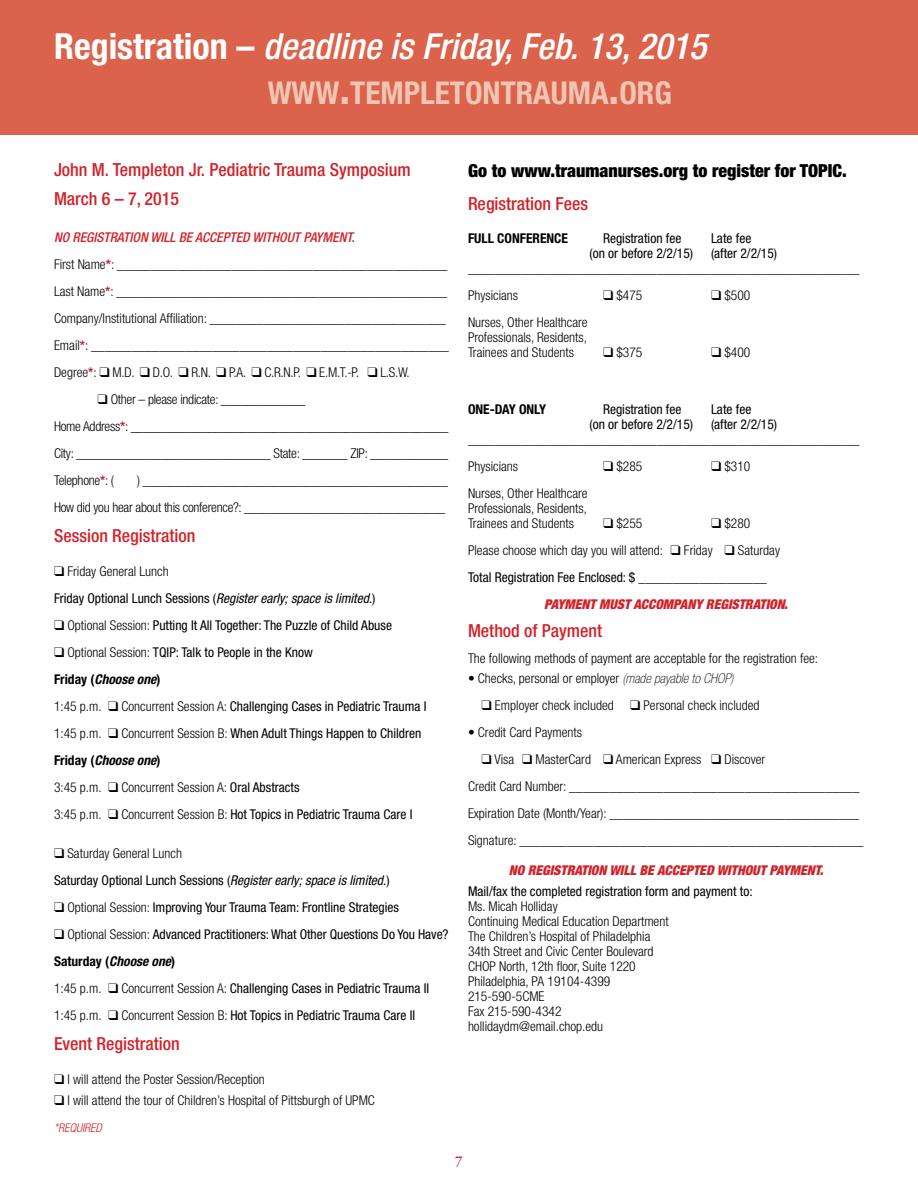
<style>
.page{position:relative;width:918px;height:1188px;background:#fff}
.page>*{position:absolute;margin:0;border:0;box-sizing:border-box;transform-origin:0 0}
.t1{font:italic 500 condensed 36px "Helvetica Neue";color:#fff}
.t2{font:700 condensed 31.5px "Helvetica Neue";color:#f0c5b4}
.t3{font:500 condensed 18px/29.2px "Helvetica Neue";color:#d2232a}
.t4{font:900 condensed 18px "Helvetica Neue";color:#000}
.t5{font:600 15px "Adobe Garamond";color:#d2232a}
.t6{font:300 condensed 13.5px/27px "Helvetica Neue";color:#000}
.t7{font:condensed 13.5px/27px "Helvetica Neue";color:#000}
.t8{font:300 condensed 13.5px/27px "Helvetica Neue";letter-spacing:-.02em;color:#000}
.t9{font:italic 900 condensed 13.5px "Helvetica Neue";color:#d2232a}
.t10{font:700 condensed 13.5px "Helvetica Neue";color:#000}
.t11{font:italic 300 condensed 12px "Helvetica Neue";color:#d2232a}
.s1{font-weight:700;font-style:normal}
.s2{font-size:45px}
.s3{font-weight:500;font-style:italic;color:#d2232a}
.s4{font-weight:700;color:#d2232a}
.s5{font-weight:300}
.s6{font-style:italic}
.s7{font-weight:700}
.s8{font-weight:700;font-style:italic}
.s9{font-weight:400}
.s10{font-weight:100;font-style:italic}
</style>
<div class="page">
<div style="left:0;top:0;width:918px;height:135px;background:#db634b"></div>
<h1 class="t1" style="left:54px;top:25px;width:654px"><span class="s1">Registration –</span> deadline is Friday, Feb. 13, 2015</h1>
<h2 class="t2" style="left:268px;top:74px;width:406px">WWW<span class="s2">.</span>TEMPLETONTRAUMA<span class="s2">.</span>ORG</h2>
<h3 class="t3" style="left:54px;top:155px;width:358px">John M. Templeton Jr. Pediatric Trauma Symposium<br>March 6 – 7, 2015</h3>
<p class="t6" style="left:54px;top:224px;width:396px"><span class="s3">NO REGISTRATION WILL BE ACCEPTED WITHOUT PAYMENT.<br></span>First Name<span class="s4">*</span>: _________________________________________________ Last Name<span class="s4">*</span>: _________________________________________________ Company/Institutional Affiliation: ___________________________________ Email<span class="s4">*</span>: _____________________________________________________ Degree<span class="s4">*</span>: ❑ M.D. ❑ D.O. ❑ R.N. ❑ P.A. ❑ C.R.N.P. ❑ E.M.T.-P. ❑ L.S.W.</p>
<p class="t8" style="left:54px;top:386px;width:396px;text-indent:43px">❑ Other – please indicate: _____________<br>Home Address<span class="s4">*</span>: _________________________________________________ City: ______________________________ State: _______ ZIP: ____________ Telephone<span class="s4">*</span>: (</p>
<p class="t8" style="left:54px;top:467px;width:395px;text-align:right">) _______________________________________________<br>How did you hear about this conference?: _______________________________</p>
<h3 class="t3" style="left:54px;top:521px;width:143px">Session Registration</h3>
<p class="t7" style="left:54px;top:558px;width:323px">❑ <span class="s5">Friday General Lunch<br></span>Friday Optional Lunch Sessions (<span class="s6">Register early; space is limited</span>.)</p>
<p class="t7" style="left:54px;top:612px;width:340px">❑ <span class="s5">Optional Session:</span> Putting It All Together: The Puzzle of Child Abuse</p>
<p class="t7" style="left:54px;top:639px;width:374px">❑ <span class="s5">Optional Session:</span> TQIP: Talk to People in the Know<br><span class="s7">Friday (</span><span class="s8">Choose one</span><span class="s7">)<br></span><span class="s5">1:45 p.m.</span> ❑ <span class="s5">Concurrent Session A:</span> Challenging Cases in Pediatric Trauma I <span class="s5">1:45 p.m.</span> ❑ <span class="s5">Concurrent Session B:</span> When Adult Things Happen to Children <span class="s7">Friday (</span><span class="s8">Choose one</span><span class="s7">)<br></span><span class="s5">3:45 p.m.</span> ❑ <span class="s5">Concurrent Session A:</span> Oral Abstracts<br><span class="s5">3:45 p.m.</span> ❑ <span class="s5">Concurrent Session B:</span> Hot Topics in Pediatric Trauma Care I</p>
<p class="t7" style="left:54px;top:840px;width:337px">❑ <span class="s5">Saturday General Lunch<br></span>Saturday Optional Lunch Sessions (<span class="s6">Register early; space is limited</span>.)</p>
<p class="t7" style="left:54px;top:894px;width:347px">❑ <span class="s5">Optional Session:</span> Improving Your Trauma Team: Frontline Strategies</p>
<p class="t7" style="left:54px;top:921px;width:396px">❑ <span class="s5">Optional Session:</span> Advanced Practitioners: What Other Questions Do You Have?<br><span class="s7">Saturday (</span><span class="s8">Choose one</span><span class="s7">)<br></span><span class="s5">1:45 p.m.</span> ❑ <span class="s5">Concurrent Session A:</span> Challenging Cases in Pediatric Trauma II <span class="s5">1:45 p.m.</span> ❑ <span class="s5">Concurrent Session B:</span> Hot Topics in Pediatric Trauma Care II</p>
<h3 class="t3" style="left:54px;top:1029px;width:127px">Event Registration</h3>
<p class="t6" style="left:54px;top:1065px;width:212px">❑ I will attend the Poster Session/Reception</p>
<p class="t6" style="left:54px;top:1086px;width:322px">❑ I will attend the tour of Children’s Hospital of Pittsburgh of UPMC</p>
<p class="t11" style="left:54px;top:1120px;width:49px">*REQUIRED</p>
<h3 class="t4" style="left:468px;top:159px;width:380px">Go to www.traumanurses.org to register for TOPIC.</h3>
<h3 class="t3" style="left:468px;top:189px;width:122px">Registration Fees</h3>
<p class="t10" style="left:468px;top:230px;width:101px">FULL CONFERENCE</p>
<p class="t7" style="left:603px;top:224px;width:80px">Registration fee</p>
<p class="t7" style="left:711px;top:224px;width:42px">Late fee</p>
<p class="t7" style="left:590px;top:239px;width:105px">(on or before 2/2/15)</p>
<p class="t7" style="left:711px;top:239px;width:68px">(after 2/2/15)</p>
<p class="t6" style="left:468px;top:254px;width:393px">__________________________________________________________<br>Physicians</p>
<p class="t6" style="left:603px;top:281px;width:41px">❑ $475</p>
<p class="t6" style="left:711px;top:281px;width:41px">❑ $500</p>
<p class="t6" style="left:468px;top:314px;width:121px;line-height:15px;text-align:justify">Nurses, Other Healthcare Professionals, Residents, Trainees and Students</p>
<p class="t6" style="left:603px;top:338px;width:41px">❑ $375</p>
<p class="t6" style="left:711px;top:338px;width:41px">❑ $400</p>
<p class="t10" style="left:468px;top:401px;width:80px">ONE-DAY ONLY</p>
<p class="t7" style="left:603px;top:395px;width:80px">Registration fee</p>
<p class="t7" style="left:711px;top:395px;width:42px">Late fee</p>
<p class="t7" style="left:590px;top:410px;width:105px">(on or before 2/2/15)</p>
<p class="t7" style="left:711px;top:410px;width:68px">(after 2/2/15)</p>
<p class="t6" style="left:468px;top:425px;width:393px">__________________________________________________________<br>Physicians</p>
<p class="t6" style="left:603px;top:452px;width:41px">❑ $285</p>
<p class="t6" style="left:711px;top:452px;width:41px">❑ $310</p>
<p class="t6" style="left:468px;top:485px;width:121px;line-height:15px;text-align:justify">Nurses, Other Healthcare Professionals, Residents, Trainees and Students</p>
<p class="t6" style="left:468px;top:509px;width:314px;text-indent:243px">❑ $280<br>Please choose which day you will attend: ❑ Friday ❑ Saturday<br><span class="s9">Total Registration Fee Enclosed: $ ___________________</span></p>
<p class="t9" style="left:544px;top:596px;width:245px">PAYMENT MUST ACCOMPANY REGISTRATION.</p>
<h3 class="t3" style="left:468px;top:616px;width:136px">Method of Payment</h3>
<p class="t6" style="left:468px;top:645px;width:352px">The following methods of payment are acceptable for the registration fee:</p>
<p class="t6" style="left:468px;top:665px;width:267px">• Checks, personal or employer <span class="s10">(made payable to CHOP)</span></p>
<p class="t6" style="left:482px;top:692px;width:280px">❑ Employer check included ❑ Personal check included</p>
<p class="t6" style="left:468px;top:719px;width:116px">• Credit Card Payments</p>
<p class="t6" style="left:468px;top:746px;width:397px;text-indent:14px">❑ Visa ❑ MasterCard ❑ American Express ❑ Discover<br>Credit Card Number: ___________________________________________ Expiration Date (Month/Year): _____________________________________ Signature: ___________________________________________________</p>
<p class="t9" style="left:509px;top:862px;width:316px">NO REGISTRATION WILL BE ACCEPTED WITHOUT PAYMENT.</p>
<p class="t7" style="left:468px;top:878px;width:286px">Mail/fax the completed registration form and payment to:</p>
<p class="t6" style="left:468px;top:899px;width:202px;line-height:15px">Ms. Micah Holliday<br>Continuing Medical Education Department<br>The Children’s Hospital of Philadelphia<br>34th Street and Civic Center Boulevard<br>CHOP North, 12th floor, Suite 1220<br>Philadelphia, PA 19104-4399<br>215-590-5CME<br>Fax 215-590-4342 hollidaydm@email.chop.edu</p>
<p class="t6" style="left:603px;top:509px;width:41px">❑ $255</p>
<p class="t5" style="left:455px;top:1153px;width:9px">7</p>
</div>
